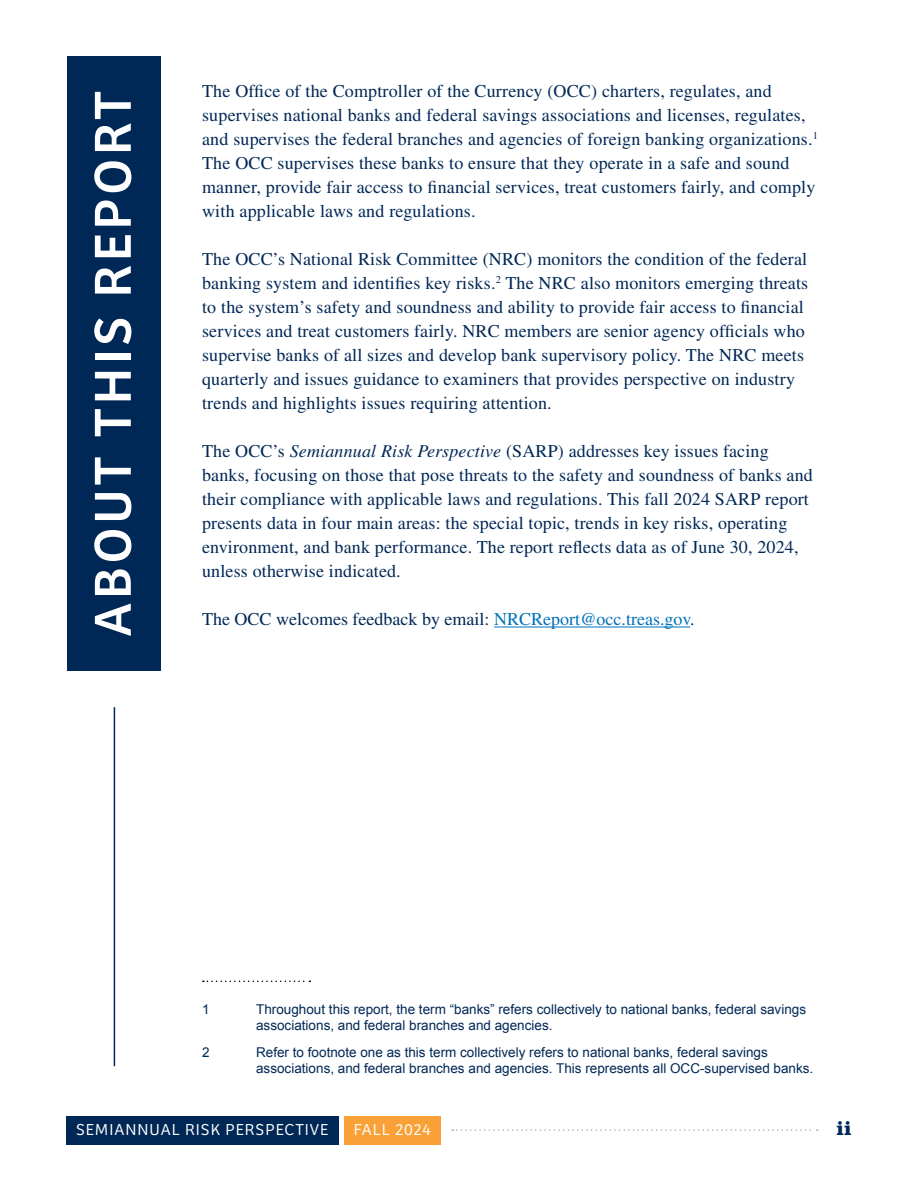
<style>
.page{position:relative;width:918px;height:1188px;background:#fff}
.page>*{position:absolute;margin:0;border:0;box-sizing:border-box;transform-origin:0 0}
.Heading{font:54px "Bree";letter-spacing:.075em;color:#fff}
.Paragraph{font:18px/24px "Times LT Std";letter-spacing:.01em;color:#002856}
.t1{font:700 18px "Clarendon Text Pro";color:#002856}
.t2{font:300 16.5px "Bree";letter-spacing:.06em;color:#fff}
.t3{font:300 16.5px "Bree";letter-spacing:.04em;color:#fff}
.Footnote{font:13.5px/16.2px "Arial";color:#002856}
.s1{font-style:italic}
.s2{color:#0071b9}
</style>
<div class="page">
<div style="left:66px;top:1116px;width:272px;height:29px;background:#002856"></div>
<div style="left:344px;top:1116px;width:97px;height:29px;background:#f9a136"></div>
<svg style="left:452px;top:1129px;width:366px;height:2px"></svg>
<div style="left:68px;top:56px;width:93px;height:615px;background:#002856"></div>
<hr style="left:114px;top:707px;width:1px;height:359px;background:#002856">
<hr style="left:494px;top:627px;width:196px;height:1px;background:#0071b9">
<svg style="left:203px;top:981px;width:107px;height:1px"></svg>
<p class="Heading" style="left:72px;top:637px;width:547px;rotate:-90deg">ABOUT THIS REPORT</p>
<p class="Paragraph" style="left:202px;top:79px;width:617px">The Office of the Comptroller of the Currency (OCC) charters, regulates, and supervises national banks and federal savings associations and licenses, regulates, and supervises the federal branches and agencies of foreign banking organizations.<sup>1<br></sup>The OCC supervises these banks to ensure that they operate in a safe and sound manner, provide fair access to financial services, treat customers fairly, and comply with applicable laws and regulations.</p>
<p class="Paragraph" style="left:202px;top:247px;width:608px">The OCC’s National Risk Committee (NRC) monitors the condition of the federal banking system and identifies key risks.<sup>2</sup> The NRC also monitors emerging threats to the system’s safety and soundness and ability to provide fair access to financial services and treat customers fairly. NRC members are senior agency officials who supervise banks of all sizes and develop bank supervisory policy. The NRC meets quarterly and issues guidance to examiners that provides perspective on industry trends and highlights issues requiring attention.</p>
<p class="Paragraph" style="left:202px;top:439px;width:612px">The OCC’s <span class="s1">Semiannual Risk Perspective</span> (SARP) addresses key issues facing banks, focusing on those that pose threats to the safety and soundness of banks and their compliance with applicable laws and regulations. This fall 2024 SARP report presents data in four main areas: the special topic, trends in key risks, operating environment, and bank performance. The report reflects data as of June 30, 2024, unless otherwise indicated.</p>
<p class="Paragraph" style="left:202px;top:607px;width:494px">The OCC welcomes feedback by email: <span class="s2">NRCReport@occ.treas.gov</span>.</p>
<p class="Footnote" style="left:202px;top:1001px;width:9px">1</p>
<p class="Footnote" style="left:256px;top:1001px;width:551px">Throughout this report, the term “banks” refers collectively to national banks, federal savings associations, and federal branches and agencies.</p>
<p class="Footnote" style="left:202px;top:1044px;width:9px">2</p>
<p class="Footnote" style="left:256px;top:1044px;width:559px">Refer to footnote one as this term collectively refers to national banks, federal savings associations, and federal branches and agencies. This represents all OCC-supervised banks.</p>
<p class="t2" style="left:76px;top:1118px;width:254px">SEMIANNUAL RISK PERSPECTIVE</p>
<p class="t3" style="left:354px;top:1118px;width:78px">FALL 2024</p>
<p class="t1" style="left:836px;top:1118px;width:16px">ii</p>
</div>
